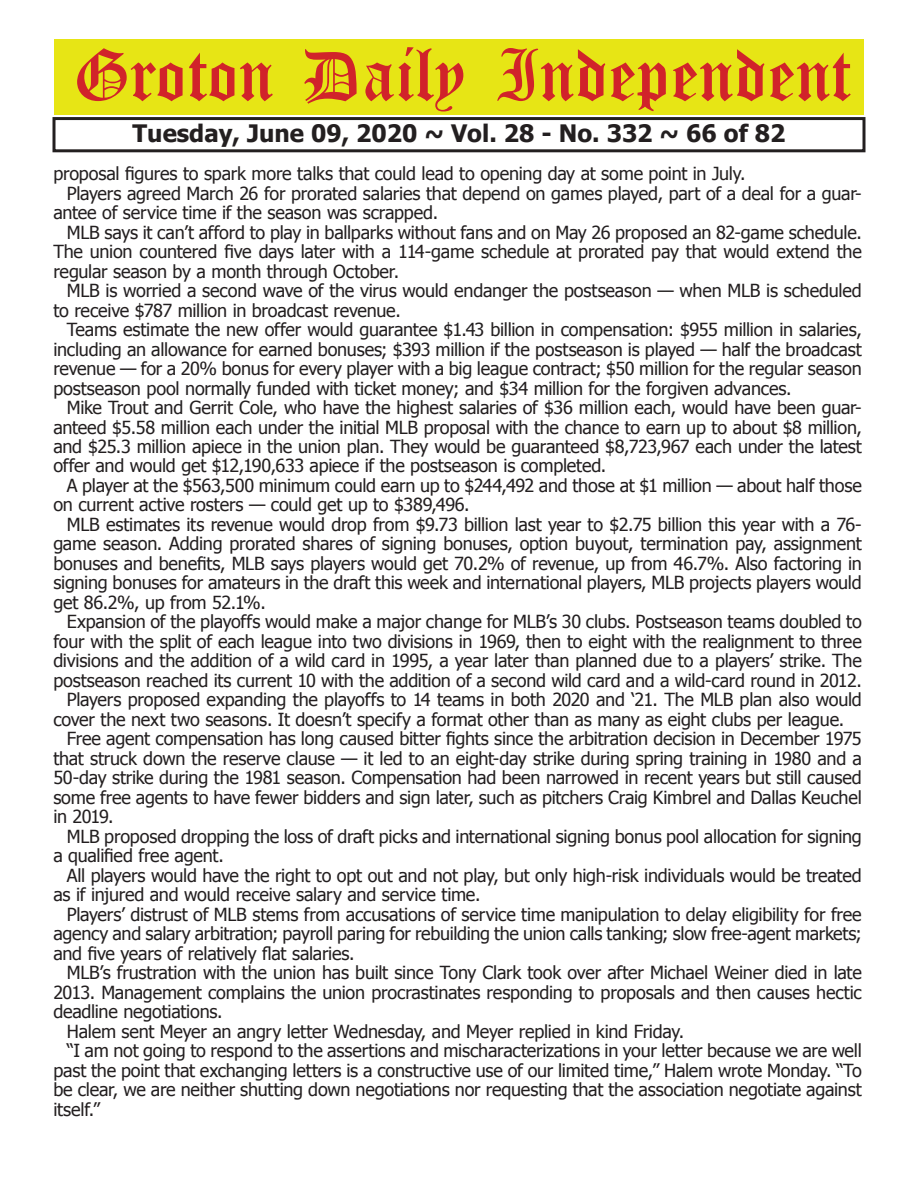
<style>
.page{position:relative;width:918px;height:1188px;background:#fff}
.page>*{position:absolute;margin:0;border:0;box-sizing:border-box;transform-origin:0 0}
.t1{font:54px "Old English Five";color:#d1232a}
.t2{font:700 24px "Tahoma";color:#231f20}
.t3{font:18px "Tahoma";letter-spacing:-.015em;color:#231f20}
</style>
<div class="page">
<div style="left:52px;top:117px;width:814px;height:35px;border:3px solid #231f20"></div>
<div style="left:54px;top:40px;width:810px;height:75px;background:#e7e515"></div>
<h1 class="t1" style="left:73px;top:50px;width:779px">Groton Daily Independent</h1>
<h2 class="t2" style="left:133px;top:116px;width:654px">Tuesday, June 09, 2020 ~ Vol. 28 - No. 332 ~ 66 of 82</h2>
<p class="t3" style="left:53px;top:161px;width:694px">proposal figures to spark more talks that could lead to opening day at some point in July.</p>
<p class="t3" style="left:67px;top:181px;width:796px">Players agreed March 26 for prorated salaries that depend on games played, part of a deal for a guar-</p>
<p class="t3" style="left:53px;top:200px;width:386px">antee of service time if the season was scrapped.</p>
<p class="t3" style="left:67px;top:220px;width:797px">MLB says it can’t afford to play in ballparks without fans and on May 26 proposed an 82-game schedule.</p>
<p class="t3" style="left:53px;top:239px;width:810px">The union countered five days later with a 114-game schedule at prorated pay that would extend the</p>
<p class="t3" style="left:53px;top:259px;width:347px">regular season by a month through October.</p>
<p class="t3" style="left:67px;top:278px;width:796px">MLB is worried a second wave of the virus would endanger the postseason — when MLB is scheduled</p>
<p class="t3" style="left:53px;top:298px;width:349px">to receive $787 million in broadcast revenue.</p>
<p class="t3" style="left:67px;top:317px;width:797px">Teams estimate the new offer would guarantee $1.43 billion in compensation: $955 million in salaries,</p>
<p class="t3" style="left:53px;top:337px;width:810px">including an allowance for earned bonuses; $393 million if the postseason is played — half the broadcast</p>
<p class="t3" style="left:53px;top:356px;width:810px">revenue — for a 20% bonus for every player with a big league contract; $50 million for the regular season</p>
<p class="t3" style="left:53px;top:376px;width:740px">postseason pool normally funded with ticket money; and $34 million for the forgiven advances.</p>
<p class="t3" style="left:67px;top:395px;width:796px">Mike Trout and Gerrit Cole, who have the highest salaries of $36 million each, would have been guar-</p>
<p class="t3" style="left:53px;top:415px;width:810px">anteed $5.58 million each under the initial MLB proposal with the chance to earn up to about $8 million,</p>
<p class="t3" style="left:53px;top:434px;width:810px">and $25.3 million apiece in the union plan. They would be guaranteed $8,723,967 each under the latest</p>
<p class="t3" style="left:53px;top:454px;width:555px">offer and would get $12,190,633 apiece if the postseason is completed.</p>
<p class="t3" style="left:67px;top:473px;width:796px">A player at the $563,500 minimum could earn up to $244,492 and those at $1 million — about half those</p>
<p class="t3" style="left:53px;top:493px;width:418px">on current active rosters — could get up to $389,496.</p>
<p class="t3" style="left:67px;top:512px;width:796px">MLB estimates its revenue would drop from $9.73 billion last year to $2.75 billion this year with a 76-</p>
<p class="t3" style="left:53px;top:532px;width:810px">game season. Adding prorated shares of signing bonuses, option buyout, termination pay, assignment</p>
<p class="t3" style="left:53px;top:551px;width:810px">bonuses and benefits, MLB says players would get 70.2% of revenue, up from 46.7%. Also factoring in</p>
<p class="t3" style="left:53px;top:571px;width:810px">signing bonuses for amateurs in the draft this week and international players, MLB projects players would</p>
<p class="t3" style="left:53px;top:590px;width:214px">get 86.2%, up from 52.1%.</p>
<p class="t3" style="left:67px;top:610px;width:796px">Expansion of the playoffs would make a major change for MLB’s 30 clubs. Postseason teams doubled to</p>
<p class="t3" style="left:53px;top:629px;width:810px">four with the split of each league into two divisions in 1969, then to eight with the realignment to three</p>
<p class="t3" style="left:53px;top:649px;width:810px">divisions and the addition of a wild card in 1995, a year later than planned due to a players’ strike. The</p>
<p class="t3" style="left:53px;top:668px;width:810px">postseason reached its current 10 with the addition of a second wild card and a wild-card round in 2012.</p>
<p class="t3" style="left:67px;top:688px;width:797px">Players proposed expanding the playoffs to 14 teams in both 2020 and ‘21. The MLB plan also would</p>
<p class="t3" style="left:53px;top:707px;width:792px">cover the next two seasons. It doesn’t specify a format other than as many as eight clubs per league.</p>
<p class="t3" style="left:67px;top:727px;width:796px">Free agent compensation has long caused bitter fights since the arbitration decision in December 1975</p>
<p class="t3" style="left:53px;top:746px;width:810px">that struck down the reserve clause — it led to an eight-day strike during spring training in 1980 and a</p>
<p class="t3" style="left:53px;top:766px;width:810px">50-day strike during the 1981 season. Compensation had been narrowed in recent years but still caused</p>
<p class="t3" style="left:53px;top:785px;width:810px">some free agents to have fewer bidders and sign later, such as pitchers Craig Kimbrel and Dallas Keuchel</p>
<p class="t3" style="left:53px;top:805px;width:62px">in 2019.</p>
<p class="t3" style="left:67px;top:824px;width:797px">MLB proposed dropping the loss of draft picks and international signing bonus pool allocation for signing</p>
<p class="t3" style="left:53px;top:844px;width:172px">a qualified free agent.</p>
<p class="t3" style="left:67px;top:863px;width:796px">All players would have the right to opt out and not play, but only high-risk individuals would be treated</p>
<p class="t3" style="left:53px;top:883px;width:429px">as if injured and would receive salary and service time.</p>
<p class="t3" style="left:67px;top:902px;width:796px">Players’ distrust of MLB stems from accusations of service time manipulation to delay eligibility for free</p>
<p class="t3" style="left:53px;top:922px;width:810px">agency and salary arbitration; payroll paring for rebuilding the union calls tanking; slow free-agent markets;</p>
<p class="t3" style="left:53px;top:941px;width:303px">and five years of relatively flat salaries.</p>
<p class="t3" style="left:67px;top:961px;width:796px">MLB’s frustration with the union has built since Tony Clark took over after Michael Weiner died in late</p>
<p class="t3" style="left:53px;top:980px;width:810px">2013. Management complains the union procrastinates responding to proposals and then causes hectic</p>
<p class="t3" style="left:53px;top:1000px;width:171px">deadline negotiations.</p>
<p class="t3" style="left:67px;top:1019px;width:619px">Halem sent Meyer an angry letter Wednesday, and Meyer replied in kind Friday.</p>
<p class="t3" style="left:67px;top:1039px;width:796px">“I am not going to respond to the assertions and mischaracterizations in your letter because we are well</p>
<p class="t3" style="left:53px;top:1058px;width:810px">past the point that exchanging letters is a constructive use of our limited time,” Halem wrote Monday. “To</p>
<p class="t3" style="left:53px;top:1078px;width:810px">be clear, we are neither shutting down negotiations nor requesting that the association negotiate against</p>
<p class="t3" style="left:53px;top:1097px;width:48px">itself.”</p>
</div>
